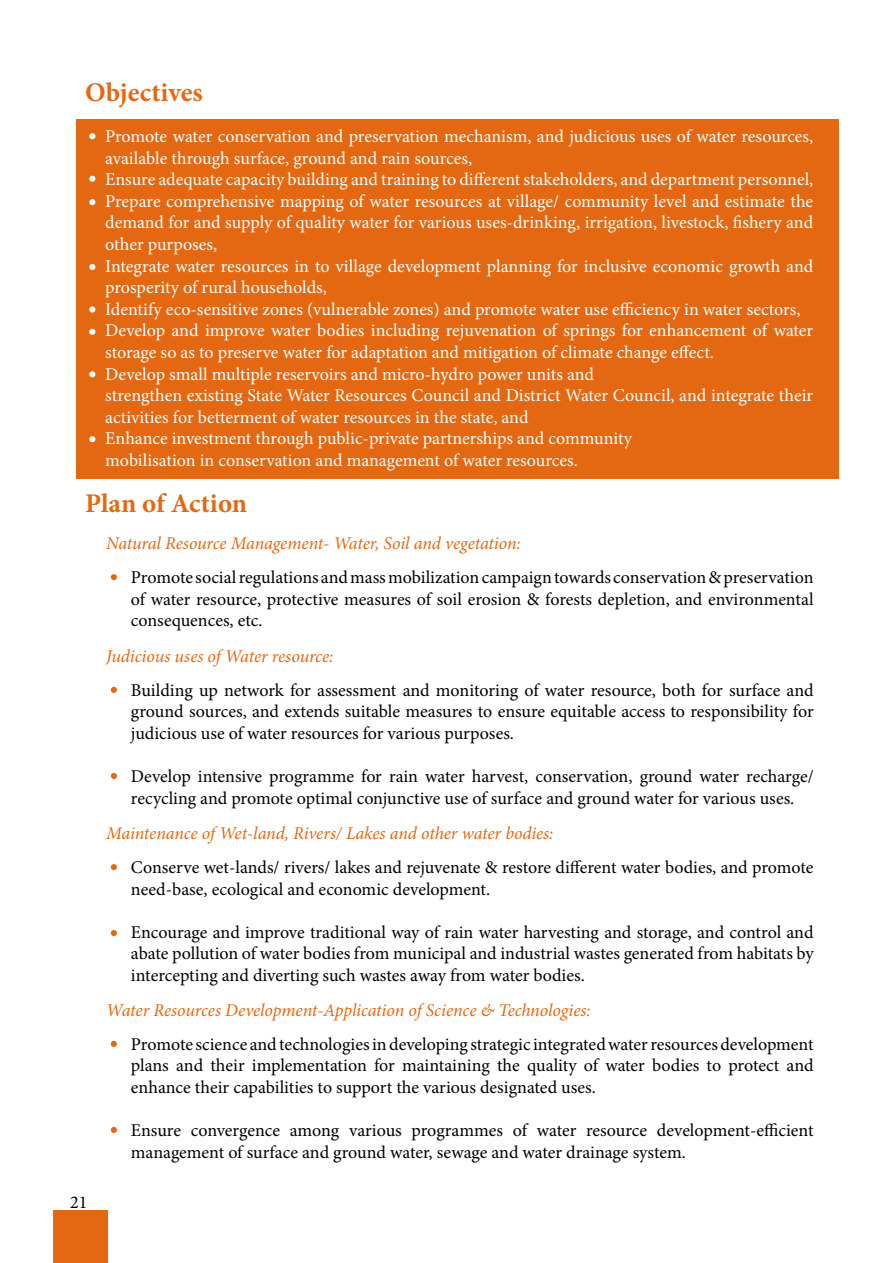
<style>
.page{position:relative;width:893px;height:1263px;background:#fff}
.page>*{position:absolute;margin:0;border:0;box-sizing:border-box;transform-origin:0 0}
.t1{font:700 27px "Minion Pro";color:#e46812}
.t2{font:18px/21.6px "Minion Pro";letter-spacing:-.005em;color:#000;text-align:justify}
.t3{font:18px/21.6px "Minion Pro";letter-spacing:-.005em;color:#fff}
.t4{font:italic 18px "Minion Pro";letter-spacing:-.01em;color:#e46812}
</style>
<div class="page">
<div style="left:77px;top:119px;width:762px;height:359px;background:#e46812"></div>
<div style="left:53px;top:1210px;width:54px;height:53px;background:#e46812"></div>
<svg style="left:89px;top:133px;width:6px;height:6px"></svg>
<svg style="left:89px;top:176px;width:6px;height:6px"></svg>
<svg style="left:89px;top:199px;width:6px;height:6px"></svg>
<svg style="left:89px;top:264px;width:6px;height:6px"></svg>
<div style="left:89px;top:306px;width:6px;height:7px;background:#fff;border-radius:50%"></div>
<svg style="left:89px;top:329px;width:6px;height:6px"></svg>
<svg style="left:89px;top:371px;width:6px;height:6px"></svg>
<svg style="left:89px;top:436px;width:6px;height:6px"></svg>
<svg style="left:111px;top:574px;width:6px;height:6px"></svg>
<svg style="left:111px;top:687px;width:6px;height:6px"></svg>
<svg style="left:111px;top:864px;width:6px;height:6px"></svg>
<svg style="left:111px;top:1041px;width:6px;height:6px"></svg>
<svg style="left:111px;top:773px;width:6px;height:6px"></svg>
<svg style="left:111px;top:930px;width:6px;height:6px"></svg>
<svg style="left:111px;top:1127px;width:6px;height:6px"></svg>
<h1 class="t1" style="left:85px;top:74px;width:119px">Objectives</h1>
<p class="t3" style="left:105px;top:125px;width:710px">Promote water conservation and preservation mechanism, and judicious uses of water resources, available through surface, ground and rain sources,<br>Ensure adequate capacity building and training to different stakeholders, and department personnel, Prepare comprehensive mapping of water resources at village/ community level and estimate the demand for and supply of quality water for various uses-drinking, irrigation, livestock, fishery and other purposes,<br>Integrate water resources in to village development planning for inclusive economic growth and prosperity of rural households,<br>Identify eco-sensitive zones (vulnerable zones) and promote water use efficiency in water sectors, Develop and improve water bodies including rejuvenation of springs for enhancement of water storage so as to preserve water for adaptation and mitigation of climate change effect.<br>Develop small multiple reservoirs and micro-hydro power units and<br>strengthen existing State Water Resources Council and District Water Council, and integrate their activities for betterment of water resources in the state, and<br>Enhance investment through public-private partnerships and community<br>mobilisation in conservation and management of water resources.</p>
<h1 class="t1" style="left:85px;top:484px;width:164px">Plan of Action</h1>
<p class="t4" style="left:106px;top:531px;width:416px">Natural Resource Management- Water, Soil and vegetation:</p>
<p class="t2" style="left:131px;top:566px;width:684px">Promote social regulations and mass mobilization campaign towards conservation &amp; preservation of water resource, protective measures of soil erosion &amp; forests depletion, and environmental consequences, etc.</p>
<p class="t4" style="left:106px;top:643px;width:229px">Judicious uses of Water resource:</p>
<p class="t2" style="left:131px;top:679px;width:684px">Building up network for assessment and monitoring of water resource, both for surface and ground sources, and extends suitable measures to ensure equitable access to responsibility for judicious use of water resources for various purposes.</p>
<p class="t2" style="left:131px;top:765px;width:684px">Develop intensive programme for rain water harvest, conservation, ground water recharge/ recycling and promote optimal conjunctive use of surface and ground water for various uses.</p>
<p class="t4" style="left:106px;top:821px;width:449px">Maintenance of Wet-land, Rivers/ Lakes and other water bodies:</p>
<p class="t2" style="left:131px;top:856px;width:684px">Conserve wet-lands/ rivers/ lakes and rejuvenate &amp; restore different water bodies, and promote need-base, ecological and economic development.</p>
<p class="t2" style="left:131px;top:921px;width:684px">Encourage and improve traditional way of rain water harvesting and storage, and control and abate pollution of water bodies from municipal and industrial wastes generated from habitats by intercepting and diverting such wastes away from water bodies.</p>
<p class="t4" style="left:106px;top:997px;width:486px">Water Resources Development-Application of Science &amp; Technologies:</p>
<p class="t2" style="left:70px;top:1192px;width:19px">21</p>
<p class="t2" style="left:131px;top:1033px;width:684px">Promote science and technologies in developing strategic integrated water resources development plans and their implementation for maintaining the quality of water bodies to protect and enhance their capabilities to support the various designated uses.</p>
<p class="t2" style="left:131px;top:1119px;width:684px">Ensure convergence among various programmes of water resource development-efficient management of surface and ground water, sewage and water drainage system.</p>
</div>
